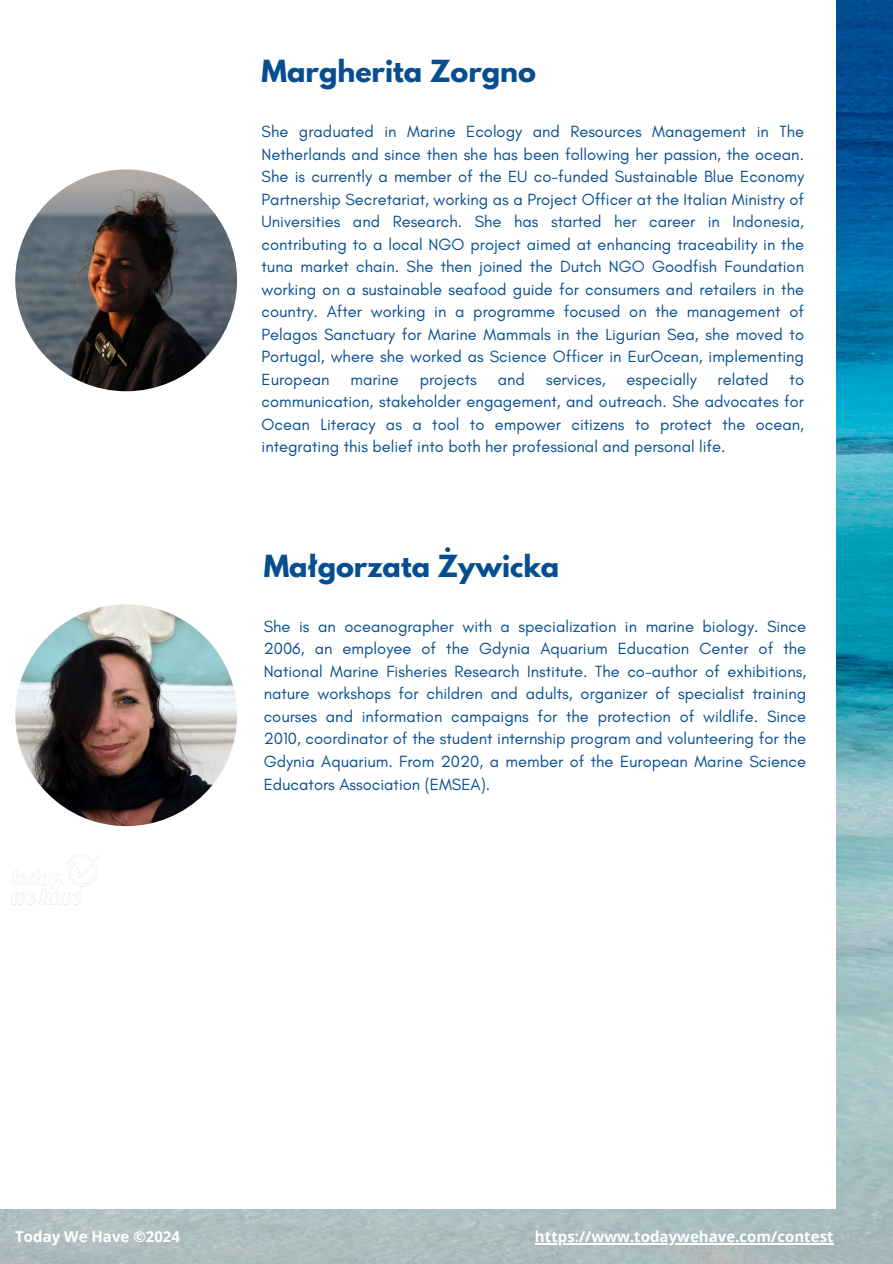
<style>
.page{position:relative;width:893px;height:1264px;background:#fff}
.page>*{position:absolute;margin:0;border:0;box-sizing:border-box;transform-origin:0 0}
.t1{font:700 27px "League Spartan";color:#064e8f}
.t2{font:16.5px/22.5px "Glacial Indifference";color:#064e8f;text-align:justify}
.t3{font:700 15px "Open Sans";color:#fff}
</style>
<div class="page">
<img style="left:0;top:0;width:892px;height:1263px">
<div style="left:0;top:0;width:835px;height:1208px;background:#fff"></div>
<img style="left:15px;top:604px;width:222px;height:222px;border-radius:50%">
<img style="left:15px;top:169px;width:222px;height:222px;border-radius:50%">
<hr style="left:535px;top:1243px;width:298px;height:1px;background:#fff">
<h1 class="t1" style="left:261px;top:57px;width:276px">Margherita Zorgno</h1>
<p class="t2" style="left:261px;top:120px;width:544px">She graduated in Marine Ecology and Resources Management in The Netherlands and since then she has been following her passion, the ocean.<br>She is currently a member of the EU co-funded Sustainable Blue Economy Partnership Secretariat, working as a Project Officer at the Italian Ministry of Universities and Research. She has started her career in Indonesia, contributing to a local NGO project aimed at enhancing traceability in the tuna market chain. She then joined the Dutch NGO Goodfish Foundation working on a sustainable seafood guide for consumers and retailers in the country. After working in a programme focused on the management of Pelagos Sanctuary for Marine Mammals in the Ligurian Sea, she moved to Portugal, where she worked as Science Officer in EurOcean, implementing European</p>
<p class="t2" style="left:350px;top:367px;width:50px">marine</p>
<p class="t2" style="left:419px;top:367px;width:59px">projects</p>
<p class="t2" style="left:498px;top:367px;width:29px">and</p>
<p class="t2" style="left:546px;top:367px;width:61px">services,</p>
<p class="t2" style="left:626px;top:367px;width:72px">especially</p>
<p class="t2" style="left:717px;top:367px;width:52px">related</p>
<p class="t2" style="left:261px;top:367px;width:544px;text-indent:528px">to communication, stakeholder engagement, and outreach. She advocates for Ocean Literacy as a tool to empower citizens to protect the ocean, integrating this belief into both her professional and personal life.</p>
<h1 class="t1" style="left:264px;top:552px;width:297px">Małgorzata Żywicka</h1>
<p class="t2" style="left:264px;top:615px;width:544px">She is an oceanographer with a specialization in marine biology. Since 2006, an employee of the Gdynia Aquarium Education Center of the National Marine Fisheries Research Institute. The co-author of exhibitions, nature workshops for children and adults, organizer of specialist training courses and information campaigns for the protection of wildlife. Since 2010, coordinator of the student internship program and volunteering for the Gdynia Aquarium. From 2020, a member of the European Marine Science Educators Association (EMSEA).</p>
<p class="t3" style="left:15px;top:1226px;width:166px">Today We Have ©2024</p>
<p class="t3" style="left:535px;top:1226px;width:300px">https://www.todaywehave.com/contest</p>
</div>
